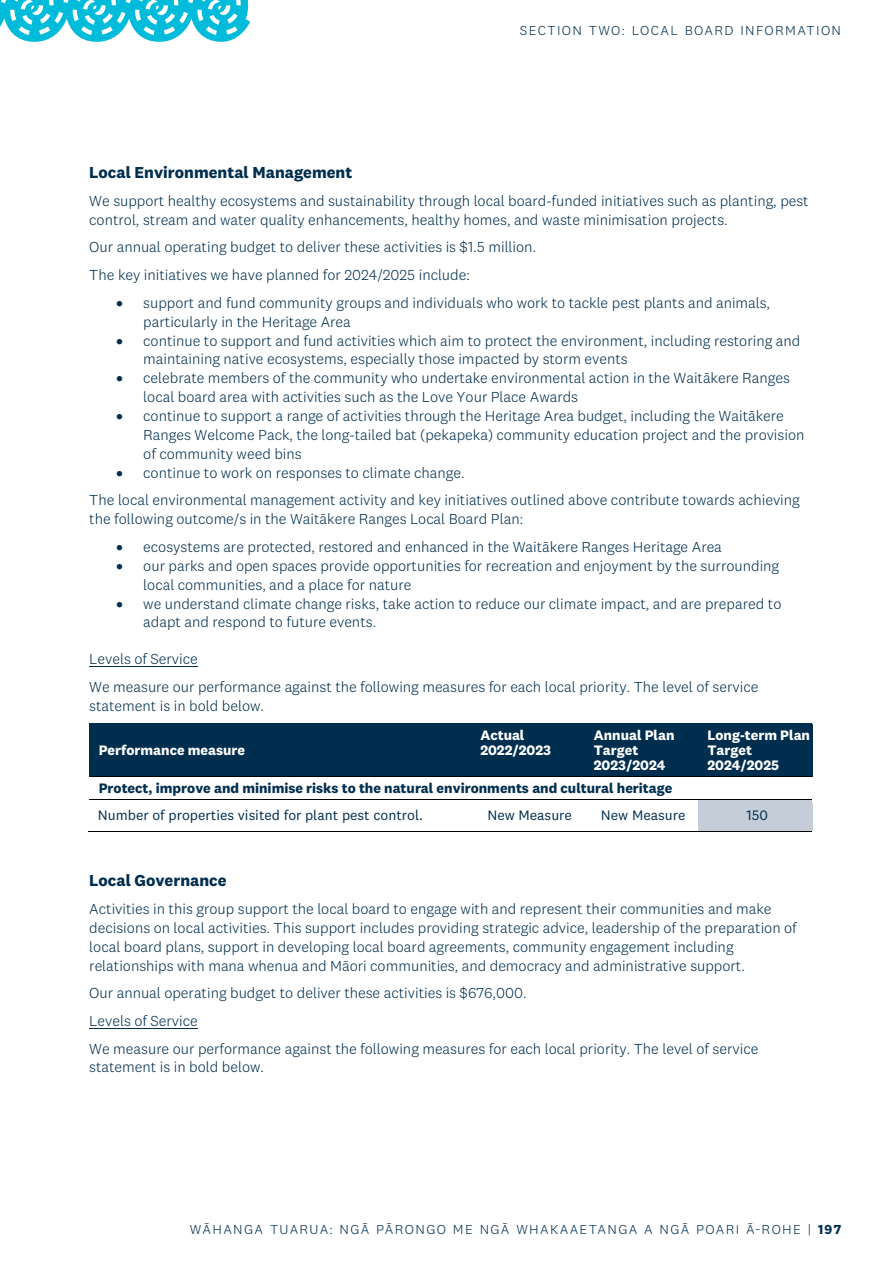
<style>
.page{position:relative;width:893px;height:1263px;background:#fff}
.page>*{position:absolute;margin:0;border:0;box-sizing:border-box;transform-origin:0 0}
.t1{font:700 16.5px "National 2";color:#002e4f}
.t2{font:300 15px/18.8px "National 2";color:#002e4f}
.t3{font:700 14.25px/26.7px "National 2";color:#002e4f}
.t4{font:700 14.25px/15px "National 2";color:#fff}
.t5{font:14.25px "National 2";color:#002e4f}
.t6{font:300 13.5px "National 2";letter-spacing:.1em;color:#002e4f}
.s1{font-weight:400}
.s2{font-weight:700}
</style>
<div class="page">
<hr style="left:699px;top:800px;width:113px;height:4px;background:#c5cdd9">
<hr style="left:89px;top:666px;width:109px;height:1px;background:#002e4f">
<div style="left:89px;top:724px;width:382px;height:52px;background:#002e4f"></div>
<div style="left:471px;top:724px;width:113px;height:52px;background:#002e4f"></div>
<div style="left:585px;top:725px;width:112px;height:18px;background:#002e4f"></div>
<div style="left:585px;top:743px;width:112px;height:15px;background:#002e4f"></div>
<div style="left:585px;top:758px;width:112px;height:18px;background:#002e4f"></div>
<div style="left:699px;top:725px;width:112px;height:18px;background:#002e4f"></div>
<div style="left:699px;top:743px;width:112px;height:15px;background:#002e4f"></div>
<div style="left:699px;top:758px;width:112px;height:18px;background:#002e4f"></div>
<hr style="left:89px;top:723px;width:382px;height:1px;background:#002e4f">
<hr style="left:471px;top:723px;width:113px;height:1px;background:#002e4f">
<hr style="left:585px;top:723px;width:113px;height:1px;background:#002e4f">
<hr style="left:585px;top:724px;width:113px;height:1px;background:#002e4f">
<hr style="left:699px;top:723px;width:113px;height:1px;background:#002e4f">
<hr style="left:699px;top:724px;width:113px;height:1px;background:#002e4f">
<hr style="left:89px;top:776px;width:382px;height:1px;background:#000">
<hr style="left:471px;top:776px;width:113px;height:1px;background:#000">
<hr style="left:585px;top:776px;width:113px;height:1px;background:#000">
<hr style="left:699px;top:776px;width:113px;height:1px;background:#000">
<div style="left:698px;top:803px;width:114px;height:24px;background:#c5cdd9"></div>
<hr style="left:89px;top:799px;width:382px;height:1px;background:#000">
<hr style="left:471px;top:799px;width:113px;height:1px;background:#000">
<hr style="left:585px;top:799px;width:113px;height:1px;background:#000">
<hr style="left:699px;top:799px;width:113px;height:1px;background:#000">
<hr style="left:88px;top:831px;width:383px;height:1px;background:#000">
<hr style="left:470px;top:831px;width:114px;height:1px;background:#000">
<hr style="left:584px;top:831px;width:114px;height:1px;background:#000">
<hr style="left:698px;top:827px;width:114px;height:4px;background:#c5cdd9">
<hr style="left:698px;top:831px;width:114px;height:1px;background:#000">
<hr style="left:89px;top:1028px;width:109px;height:1px;background:#002e4f">
<svg style="left:0;top:0;width:250px;height:42px"></svg>
<p class="t6" style="left:520px;top:22px;width:323px">SECTION TWO: LOCAL BOARD INFORMATION</p>
<p class="t1" style="left:89px;top:162px;width:265px">Local Environmental Management</p>
<p class="t2" style="left:89px;top:191px;width:721px">We support healthy ecosystems and sustainability through local board-funded initiatives such as planting, pest control, stream and water quality enhancements, healthy homes, and waste minimisation projects.</p>
<p class="t2" style="left:89px;top:233px;width:448px;line-height:27.6px">Our annual operating budget to deliver these activities is $1.5 million.<br>The key initiatives we have planned for 2024/2025 include:</p>
<p class="t2" style="left:143px;top:293px;width:628px;text-indent:-27px">• support and fund community groups and individuals who work to tackle pest plants and animals, particularly in the Heritage Area</p>
<p class="t2" style="left:143px;top:331px;width:659px;text-indent:-27px">• continue to support and fund activities which aim to protect the environment, including restoring and maintaining native ecosystems, especially those impacted by storm events</p>
<p class="t2" style="left:143px;top:369px;width:648px;text-indent:-27px">• celebrate members of the community who undertake environmental action in the Waitākere Ranges local board area with activities such as the Love Your Place Awards</p>
<p class="t2" style="left:143px;top:406px;width:663px;text-indent:-27px">• continue to support a range of activities through the Heritage Area budget, including the Waitākere<br>Ranges Welcome Pack, the long-tailed bat (pekapeka) community education project and the provision of community weed bins</p>
<p class="t2" style="left:89px;top:459px;width:712px;line-height:27.6px;text-indent:27px">• continue to work on responses to climate change.<br>The local environmental management activity and key initiatives outlined above contribute towards achieving</p>
<p class="t2" style="left:89px;top:509px;width:435px">the following outcome/s in the Waitākere Ranges Local Board Plan:</p>
<p class="t2" style="left:116px;top:537px;width:607px">• ecosystems are protected, restored and enhanced in the Waitākere Ranges Heritage Area</p>
<p class="t2" style="left:143px;top:556px;width:637px;text-indent:-27px">• our parks and open spaces provide opportunities for recreation and enjoyment by the surrounding local communities, and a place for nature</p>
<p class="t2" style="left:143px;top:594px;width:640px;text-indent:-27px">• we understand climate change risks, take action to reduce our climate impact, and are prepared to adapt and respond to future events.</p>
<p class="t2" style="left:89px;top:645px;width:671px;line-height:27.6px">Levels of Service<br>We measure our performance against the following measures for each local priority. The level of service</p>
<p class="t2" style="left:89px;top:696px;width:176px">statement is in bold below.</p>
<p class="t4" style="left:99px;top:743px;width:148px">Performance measure</p>
<p class="t4" style="left:480px;top:728px;width:72px">Actual<br>2022/2023</p>
<p class="t4" style="left:594px;top:728px;width:82px">Annual Plan<br>Target<br>2023/2024</p>
<p class="t4" style="left:707px;top:728px;width:104px">Long-term Plan<br>Target<br>2024/2025</p>
<p class="t3" style="left:98px;top:775px;width:576px">Protect, improve and minimise risks to the natural environments and cultural heritage<br><span class="s1">Number of properties visited for plant pest control.</span></p>
<p class="t5" style="left:487px;top:806px;width:86px">New Measure</p>
<p class="t5" style="left:601px;top:806px;width:86px">New Measure</p>
<p class="t5" style="left:746px;top:806px;width:23px">150</p>
<p class="t1" style="left:89px;top:870px;width:139px">Local Governance</p>
<p class="t2" style="left:89px;top:900px;width:709px">Activities in this group support the local board to engage with and represent their communities and make decisions on local activities. This support includes providing strategic advice, leadership of the preparation of local board plans, support in developing local board agreements, community engagement including relationships with mana whenua and Māori communities, and democracy and administrative support.</p>
<p class="t2" style="left:89px;top:979px;width:671px;line-height:27.6px">Our annual operating budget to deliver these activities is $676,000.<br>Levels of Service<br>We measure our performance against the following measures for each local priority. The level of service</p>
<p class="t2" style="left:89px;top:1058px;width:176px">statement is in bold below.</p>
<p class="t6" style="left:190px;top:1221px;width:653px">WĀHANGA TUARUA: NGĀ PĀRONGO ME NGĀ WHAKAAETANGA A NGĀ POARI Ā-ROHE | <span class="s2">197</span></p>
</div>
